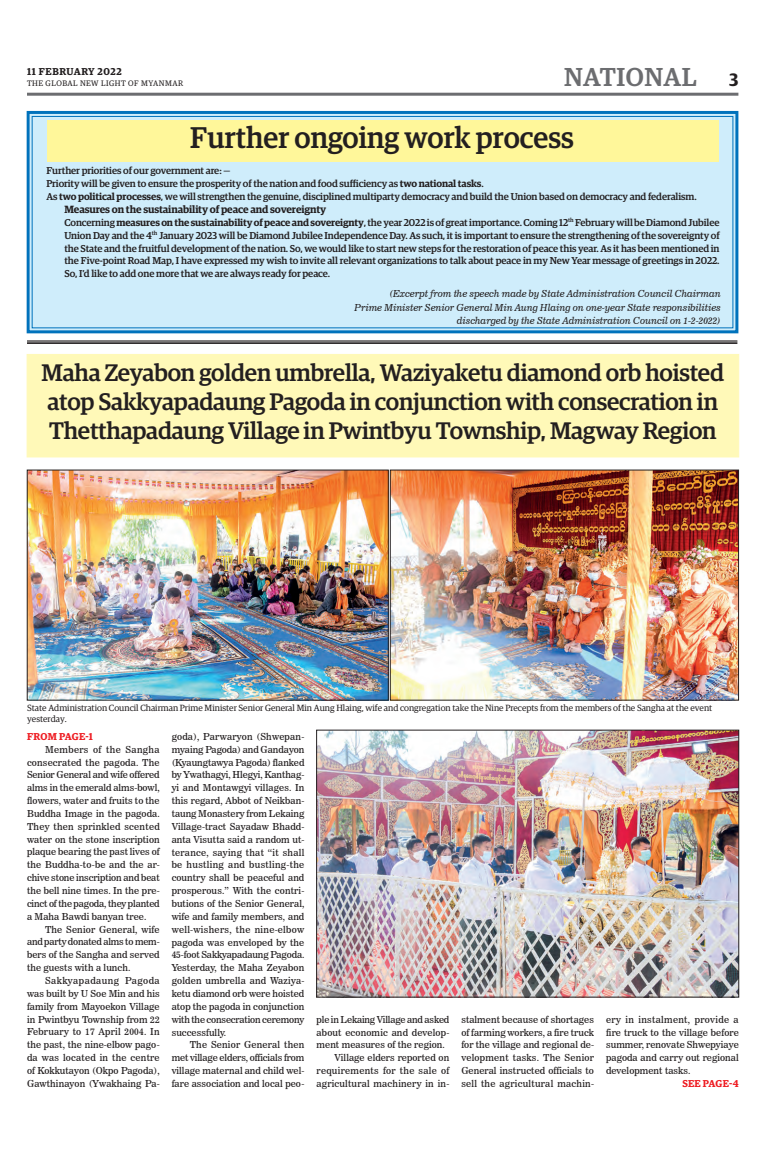
<style>
.page{position:relative;width:773px;height:1152px;background:#fff}
.page>*{position:absolute;margin:0;border:0;box-sizing:border-box;transform-origin:0 0}
.Big_Sub_Heading{font:500 30px "Guardian Egyp";color:#231f20;scale:.96 1}
.t1{font:500 26px "Guardian Egyp";letter-spacing:.02em;color:#6c6d70}
.Brief_Head{font:500 24px/28.8px "Guardian Egyp";letter-spacing:-.01em;color:#231f20}
._2nd_Body{font:600 10.5px "Guardian Egyp";letter-spacing:-.01em;color:#231f20}
._2nd_Body-2{font:500 10px/12.8px "Guardian Egyp";letter-spacing:-.01em;color:#231f20;text-align:justify}
.Spill_Style{font:600 10px "Guardian Egyp";letter-spacing:.02em;color:#ee1d23}
.t2{font:600 10px "Guardian Egyp";letter-spacing:.06em;color:#231f20}
._2nd_Body-3{font:9.5px/12.9px "News 706 BT Roman C";letter-spacing:.005em;color:#231f20;text-align:justify}
.t3{font:9.5px/13.4px "News 706 BT Italic C";color:#231f20;text-align:right}
.t4{font:9px/10.8px "Guardian Egyp";color:#231f20}
.t5{font:8px "Guardian Egyp";letter-spacing:.06em;color:#231f20}
.s1{font-weight:600;font-size:18px;color:#231f20}
.s2{font-weight:600}
</style>
<div class="page">
<hr style="left:27px;top:93px;width:711px;height:3px;background:#6c6d70">
<svg style="left:26px;top:110px;width:713px;height:224px;background:#c5e7f8"></svg>
<div style="left:32px;top:116px;width:701px;height:212px;border:1px solid #0072bc"></div>
<div style="left:47px;top:120px;width:671px;height:42px;background:#fff79a"></div>
<hr style="left:27px;top:341px;width:710px;height:1px;background:#231f20">
<hr style="left:27px;top:342px;width:710px;height:1px;background:#231f20">
<hr style="left:27px;top:343px;width:710px;height:1px;background:#231f20">
<div style="left:27px;top:354px;width:711px;height:103px;background:#fff9b8"></div>
<img style="left:392px;top:472px;width:344px;height:226px">
<div style="left:390px;top:470px;width:348px;height:230px;border:1px solid #231f20"></div>
<img style="left:29px;top:472px;width:357px;height:226px">
<img style="left:318px;top:732px;width:418px;height:263px">
<div style="left:316px;top:730px;width:422px;height:267px;border:1px solid #231f20"></div>
<p class="t2" style="left:27px;top:64px;width:96px">11 FEBRUARY 2022</p>
<p class="t5" style="left:27px;top:78px;width:158px">THE GLOBAL NEW LIGHT OF MYANMAR</p>
<h2 class="t1" style="left:564px;top:59px;width:176px">NATIONAL <span class="s1">3</span></h2>
<p class="Big_Sub_Heading" style="left:190px;top:116px;width:401px">Further ongoing work process</p>
<p class="_2nd_Body-2" style="left:46px;top:164px;width:185px">Further priorities of our government are: —</p>
<p class="_2nd_Body-2" style="left:46px;top:177px;width:439px">Priority will be given to ensure the prosperity of the nation and food sufficiency as <span class="s2">two national tasks</span>.</p>
<p class="_2nd_Body-2" style="left:46px;top:189px;width:651px">As <span class="s2">two political processes</span>, we will strengthen the genuine, disciplined multiparty democracy and build the Union based on democracy and federalism.</p>
<p class="_2nd_Body" style="left:64px;top:202px;width:263px">Measures on the sustainability of peace and sovereignty</p>
<p class="_2nd_Body-2" style="left:64px;top:215px;width:656px">Concerning <span class="s2">measures on the sustainability of peace and sovereignty</span>, the year 2022 is of great importance. Coming 12<sup>th</sup> February will be Diamond Jubilee Union Day and the 4<sup>th</sup> January 2023 will be Diamond Jubilee Independence Day. As such, it is important to ensure the strengthening of the sovereignty of the State and the fruitful development of the nation. So, we would like to start new steps for the restoration of peace this year. As it has been mentioned in the Five-point Road Map, I have expressed my wish to invite all relevant organizations to talk about peace in my New Year message of greetings in 2022.<br>So, I’d like to add one more that we are always ready for peace.</p>
<p class="t3" style="left:354px;top:287px;width:368px">(Excerpt from the speech made by State Administration Council Chairman<br>Prime Minister Senior General Min Aung Hlaing on one-year State responsibilities discharged by the State Administration Council on 1-2-2022)</p>
<p class="Brief_Head" style="left:42px;top:357px;width:684px">Maha Zeyabon golden umbrella, Waziyaketu diamond orb hoisted atop Sakkyapadaung Pagoda in conjunction with consecration in<br>Thetthapadaung Village in Pwintbyu Township, Magway Region</p>
<p class="t4" style="left:27px;top:702px;width:686px">State Administration Council Chairman Prime Minister Senior General Min Aung Hlaing, wife and congregation take the Nine Precepts from the members of the Sangha at the event yesterday.</p>
<p class="Spill_Style" style="left:27px;top:729px;width:67px">FROM PAGE-1</p>
<p class="_2nd_Body-3" style="left:27px;top:743px;width:134px;text-indent:18px">Members of the Sangha consecrated the pagoda. The Senior General and wife offered alms in the emerald alms-bowl, flowers, water and fruits to the Buddha Image in the pagoda.<br>They then sprinkled scented water on the stone inscription plaque bearing the past lives of the Buddha-to-be and the ar&shy;chive stone inscription and beat the bell nine times. In the pre&shy;cinct of the pagoda, they planted a Maha Bawdi banyan tree.</p>
<p class="_2nd_Body-3" style="left:27px;top:923px;width:134px;text-indent:18px">The Senior General, wife and party donated alms to mem&shy;bers of the Sangha and served the guests with a lunch.</p>
<p class="_2nd_Body-3" style="left:27px;top:974px;width:134px;text-indent:18px">Sakkyapadaung Pagoda was built by U Soe Min and his family from Mayoekon Village in Pwintbyu Township from 22<br>February to 17 April 2004. In the past, the nine-elbow pago&shy;da was located in the centre of Kokkutayon (Okpo Pagoda), Gawthinayon (Ywakhaing Pa-</p>
<p class="_2nd_Body-3" style="left:172px;top:730px;width:134px">goda), Parwaryon (Shwepan&shy;myaing Pagoda) and Gandayon (Kyaungtawya Pagoda) flanked by Ywathagyi, Hlegyi, Kanthag&shy;yi and Montawgyi villages. In this regard, Abbot of Neikban&shy;taung Monastery from Lekaing Village-tract Sayadaw Bhadd&shy;anta Visutta said a random ut&shy;terance, saying that “it shall be hustling and bustling-the country shall be peaceful and prosperous.” With the contri&shy;butions of the Senior General, wife and family members, and well-wishers, the nine-elbow pagoda was enveloped by the 45-foot Sakkyapadaung Pagoda.<br>Yesterday, the Maha Zeyabon golden umbrella and Waziya&shy;ketu diamond orb were hoisted atop the pagoda in conjunction with the consecration ceremony successfully.</p>
<p class="_2nd_Body-3" style="left:172px;top:1038px;width:134px;text-indent:18px">The Senior General then met village elders, officials from village maternal and child wel&shy;fare association and local peo-</p>
<p class="_2nd_Body-3" style="left:316px;top:1013px;width:134px">ple in Lekaing Village and asked about economic and develop&shy;ment measures of the region.</p>
<p class="_2nd_Body-3" style="left:316px;top:1051px;width:134px;text-indent:18px">Village elders reported on requirements for the sale of agricultural machinery in in-</p>
<p class="_2nd_Body-3" style="left:461px;top:1013px;width:134px">stalment because of shortages of farming workers, a fire truck for the village and regional de&shy;velopment tasks. The Senior General instructed officials to sell the agricultural machin-</p>
<p class="_2nd_Body-3" style="left:606px;top:1013px;width:134px">ery in instalment, provide a fire truck to the village before summer, renovate Shwepyiaye pagoda and carry out regional development tasks.</p>
<p class="Spill_Style" style="left:682px;top:1076px;width:58px">SEE PAGE-4</p>
</div>
